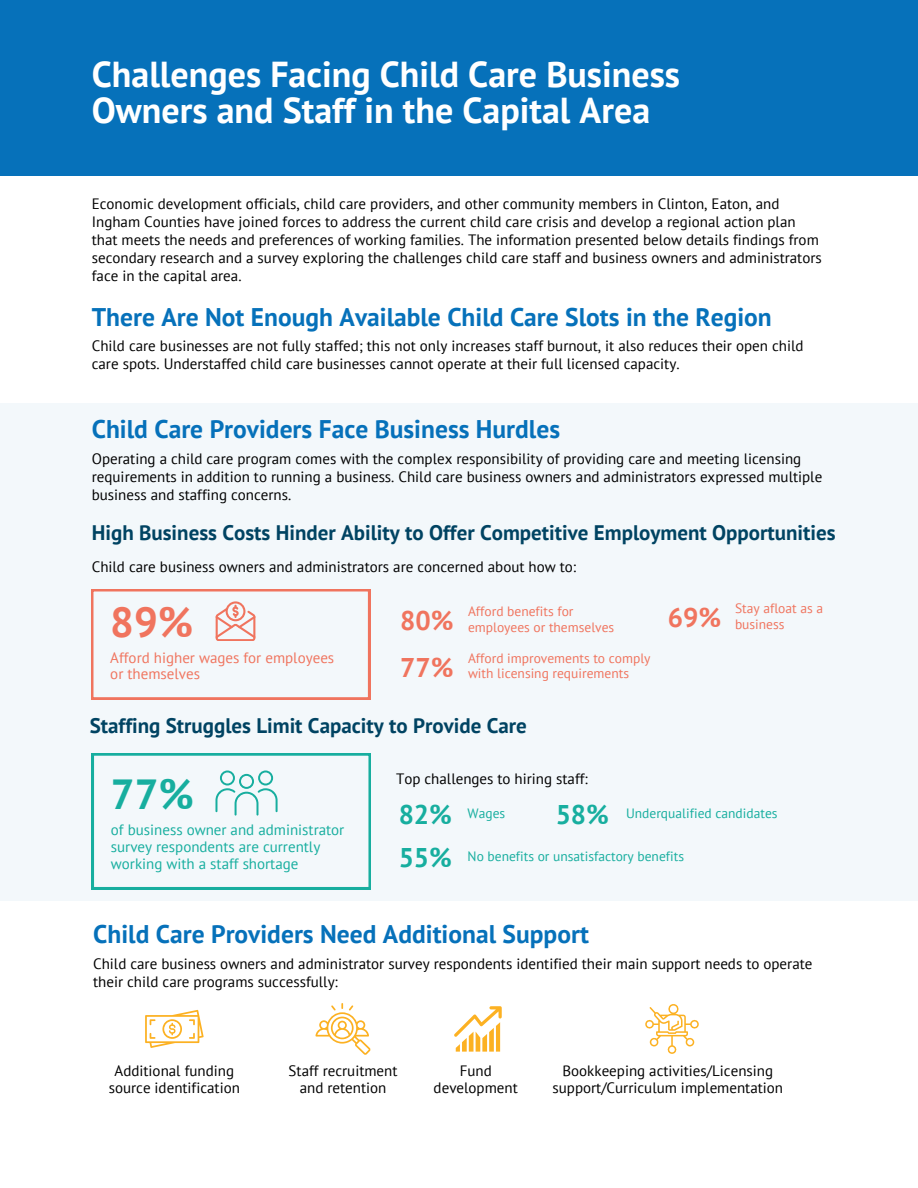
<style>
.page{position:relative;width:918px;height:1188px;background:#fff}
.page>*{position:absolute;margin:0;border:0;box-sizing:border-box;transform-origin:0 0}
.t1{font:700 42px "PT Sans";color:#17ae9f}
.t2{font:700 42px "PT Sans";color:#f0745e}
.t3{font:700 36px/36px "PT Sans";color:#fff}
.t4{font:700 27px "PT Sans";color:#f0745e}
.t5{font:700 27px "PT Sans";color:#17ae9f}
.t6{font:700 25.5px "PT Sans";color:#0671ba}
.t7{font:700 21px "PT Sans";color:#004362}
.t8{font:15px/18px "PT Sans";color:#000}
.t9{font:15px/16.8px "PT Sans";color:#17ae9f}
.t10{font:15px/16.8px "PT Sans";color:#f0745e}
.t11{font:13.5px/15.8px "PT Sans";color:#f0745e}
.t12{font:13.5px "PT Sans";color:#17ae9f}
</style>
<div class="page">
<div style="left:0;top:0;width:918px;height:176px;background:#0671ba"></div>
<div style="left:0;top:403px;width:918px;height:497px;background:#f3f8fb"></div>
<svg style="left:145px;top:1010px;width:59px;height:38px"></svg>
<svg style="left:315px;top:1003px;width:56px;height:52px"></svg>
<svg style="left:454px;top:1006px;width:47px;height:45px"></svg>
<svg style="left:645px;top:1004px;width:54px;height:50px"></svg>
<svg style="left:91px;top:589px;width:279px;height:110px"></svg>
<svg style="left:92px;top:753px;width:279px;height:136px"></svg>
<p class="t3" style="left:92px;top:56px;width:590px">Challenges Facing Child Care Business<br>Owners and Staff in the Capital Area</p>
<p class="t8" style="left:92px;top:194px;width:732px">Economic development officials, child care providers, and other community members in Clinton, Eaton, and Ingham Counties have joined forces to address the current child care crisis and develop a regional action plan that meets the needs and preferences of working families. The information presented below details findings from secondary research and a survey exploring the challenges child care staff and business owners and administrators face in the capital area.</p>
<p class="t6" style="left:92px;top:300px;width:682px">There Are Not Enough Available Child Care Slots in the Region</p>
<p class="t8" style="left:92px;top:337px;width:713px">Child care businesses are not fully staffed; this not only increases staff burnout, it also reduces their open child care spots. Understaffed child care businesses cannot operate at their full licensed capacity.</p>
<p class="t6" style="left:92px;top:412px;width:470px">Child Care Providers Face Business Hurdles</p>
<p class="t8" style="left:92px;top:449px;width:732px">Operating a child care program comes with the complex responsibility of providing care and meeting licensing requirements in addition to running a business. Child care business owners and administrators expressed multiple business and staffing concerns.</p>
<p class="t7" style="left:92px;top:519px;width:745px">High Business Costs Hinder Ability to Offer Competitive Employment Opportunities</p>
<p class="t8" style="left:92px;top:557px;width:486px">Child care business owners and administrators are concerned about how to:</p>
<p class="t2" style="left:110px;top:594px;width:84px">89%</p>
<p class="t10" style="left:110px;top:649px;width:225px">Afford higher wages for employees or themselves</p>
<p class="t4" style="left:400px;top:602px;width:55px">80%</p>
<p class="t11" style="left:468px;top:603px;width:148px">Afford benefits for employees or themselves</p>
<p class="t4" style="left:400px;top:649px;width:55px">77%</p>
<p class="t11" style="left:468px;top:650px;width:184px">Afford improvements to comply with licensing requirements</p>
<p class="t7" style="left:90px;top:712px;width:439px">Staffing Struggles Limit Capacity to Provide Care</p>
<p class="t4" style="left:668px;top:599px;width:55px">69%</p>
<p class="t11" style="left:735px;top:600px;width:90px">Stay afloat as a business</p>
<p class="t1" style="left:111px;top:766px;width:84px">77%</p>
<p class="t9" style="left:111px;top:821px;width:235px">of business owner and administrator survey respondents are currently working with a staff shortage</p>
<p class="t8" style="left:396px;top:769px;width:193px">Top challenges to hiring staff:</p>
<p class="t5" style="left:399px;top:797px;width:55px">82%</p>
<p class="t12" style="left:468px;top:804px;width:39px">Wages</p>
<p class="t5" style="left:399px;top:840px;width:55px">55%</p>
<p class="t12" style="left:468px;top:847px;width:218px">No benefits or unsatisfactory benefits</p>
<p class="t5" style="left:556px;top:797px;width:55px">58%</p>
<p class="t12" style="left:626px;top:804px;width:153px">Underqualified candidates</p>
<p class="t6" style="left:93px;top:917px;width:497px">Child Care Providers Need Additional Support</p>
<p class="t8" style="left:93px;top:955px;width:721px">Child care business owners and administrator survey respondents identified their main support needs to operate their child care programs successfully:</p>
<p class="t8" style="left:289px;top:1062px;width:110px;line-height:16.8px;text-align:center">Staff recruitment and retention</p>
<p class="t8" style="left:552px;top:1062px;width:232px;line-height:16.8px;text-align:center">Bookkeeping activities/Licensing support/Curriculum implementation</p>
<p class="t8" style="left:109px;top:1062px;width:133px;line-height:16.8px;text-align:center">Additional funding source identification</p>
<p class="t8" style="left:434px;top:1062px;width:86px;line-height:16.8px;text-align:center">Fund development</p>
</div>
